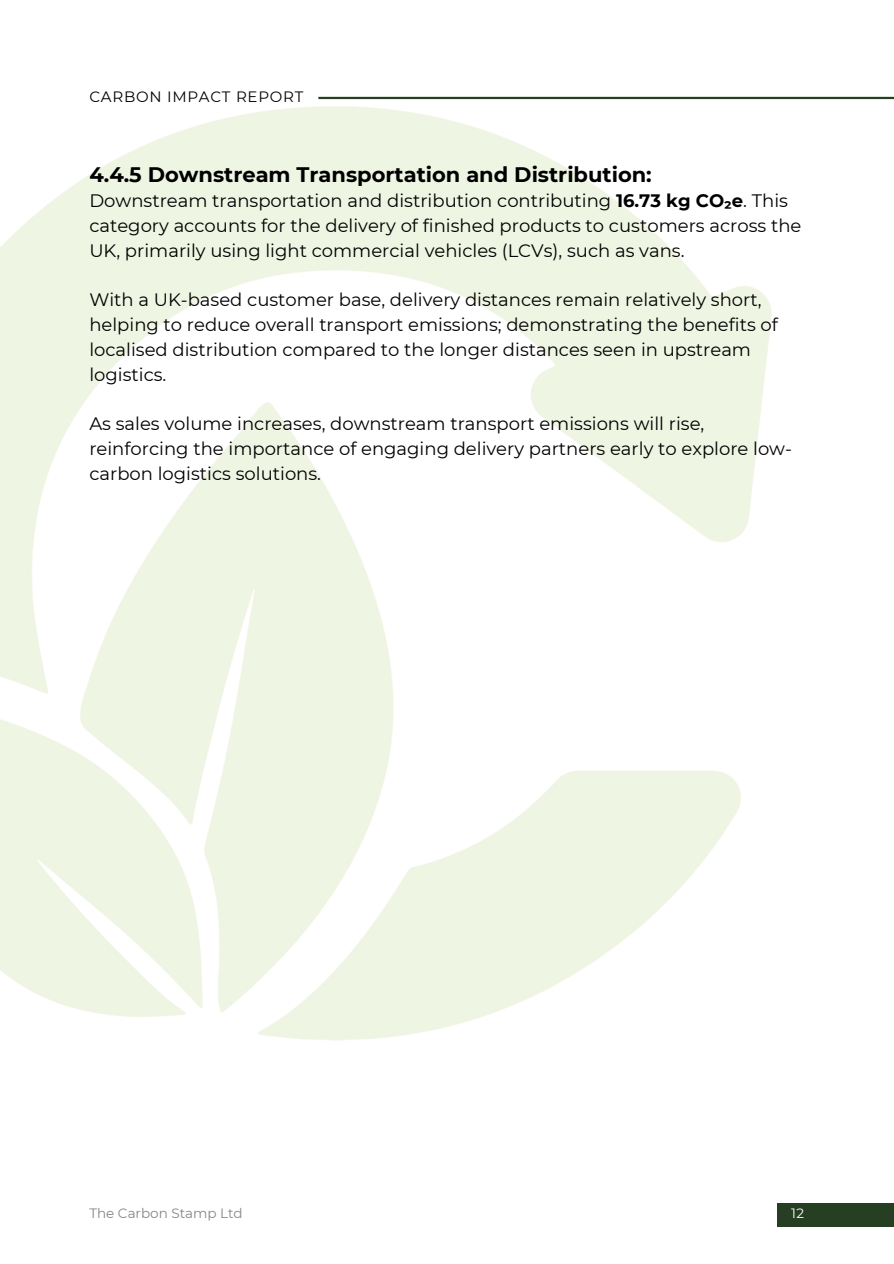
<style>
.page{position:relative;width:894px;height:1264px;background:#fff}
.page>*{position:absolute;margin:0;border:0;box-sizing:border-box;transform-origin:0 0}
.t1{font:700 21px "Montserrat";color:#000}
.t2{font:18px/24.8px "Montserrat";color:#000}
.t3{font:15px "Montserrat";letter-spacing:.05em;color:#000}
.t4{font:13.5px "Montserrat";color:#868686}
.t5{font:13.5px "Montserrat";color:#fff}
.s1{font-weight:700}
</style>
<div class="page">
<hr style="left:318px;top:97px;width:575px;height:2px;background:#263f23">
<div style="left:776px;top:1202px;width:117px;height:24px;background:#263f23"></div>
<p class="t3" style="left:89px;top:88px;width:215px">CARBON IMPACT REPORT</p>
<h1 class="t1" style="left:89px;top:162px;width:563px">4.4.5 Downstream Transportation and Distribution:</h1>
<h1 class="t2" style="left:89px;top:188px;width:713px">Downstream transportation and distribution contributing <span class="s1">16.73 kg CO₂e</span>. This category accounts for the delivery of finished products to customers across the<br>UK, primarily using light commercial vehicles (LCVs), such as vans.</h1>
<h1 class="t2" style="left:89px;top:287px;width:690px">With a UK-based customer base, delivery distances remain relatively short, helping to reduce overall transport emissions; demonstrating the benefits of localised distribution compared to the longer distances seen in upstream logistics.</h1>
<h1 class="t2" style="left:89px;top:411px;width:704px">As sales volume increases, downstream transport emissions will rise, reinforcing the importance of engaging delivery partners early to explore low&shy;carbon logistics solutions.</h1>
<h2 class="t4" style="left:89px;top:1205px;width:155px">The Carbon Stamp Ltd</h2>
<p class="t5" style="left:791px;top:1205px;width:15px">12</p>
</div>
